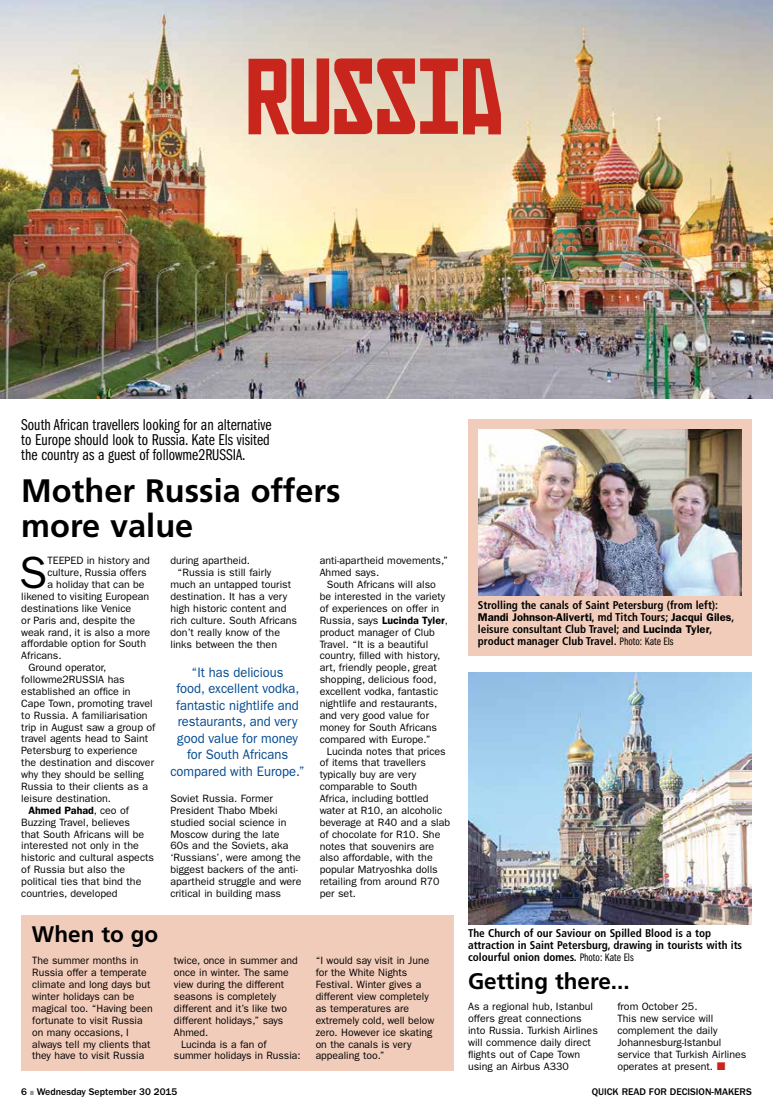
<style>
.page{position:relative;width:773px;height:1113px;background:#fff}
.page>*{position:absolute;margin:0;border:0;box-sizing:border-box;transform-origin:0 0}
.t1{font:45.25px "ITC Franklin Gothic Std";color:#000}
.t2{font:700 32.5px/35px "Frutiger LT Std";color:#000}
.t3{font:700 22.5px "Frutiger LT Std";color:#000}
.t4{font:16.25px/15px "ITC Franklin Gothic Std Bk Cp";color:#000;text-align:justify}
.t5{font:13.75px/16.5px "ITC Franklin Gothic Std";color:#004990;text-align:center;scale:.94 1}
.t6{font:700 condensed 11.25px/11.9px "Frutiger LT Std";color:#000}
.t7{font:10.62px/11.9px "ITC Franklin Gothic Std";color:#000}
.t8{font:600 10.62px "ITC Franklin Gothic Std";color:#000}
.t9{font:500 10px "ITC Franklin Gothic Std";color:#000}
.s1{font-weight:400}
.s2{font-weight:600}
.s3{font-family:"ITC Franklin Gothic Std";font-weight:600;font-stretch:normal}
.s4{font-family:"ITC Franklin Gothic Std Bk Cp";font-weight:400;font-stretch:normal}
.s5{color:#939598}
</style>
<div class="page">
<div style="left:21px;top:915px;width:433px;height:155px;background:#f2ccba"></div>
<img style="left:0;top:0;width:772px;height:399px">
<svg style="left:248px;top:58px;width:253px;height:76px;background:#d26a5d"></svg>
<img style="left:468px;top:672px;width:283px;height:252px">
<div style="left:468px;top:419px;width:283px;height:236px;background:#f2ccba"></div>
<img style="left:478px;top:429px;width:263px;height:166px">
<p class="t4" style="left:21px;top:417px;width:252px">South African travellers looking for an alternative to Europe should look to Russia. Kate Els visited the country as a guest of followme2RUSSIA.</p>
<p class="t2" style="left:21px;top:473px;width:321px">Mother Russia offers more value</p>
<p class="t1" style="left:19px;top:546px;width:30px">S</p>
<p class="t7" style="left:47px;top:555px;width:104px">TEEPED in history and</p>
<p class="t7" style="left:47px;top:566px;width:101px">culture, Russia offers</p>
<p class="t7" style="left:47px;top:578px;width:99px">a holiday that can be</p>
<p class="t7" style="left:21px;top:590px;width:129px">likened to visiting European</p>
<p class="t7" style="left:21px;top:602px;width:111px">destinations like Venice</p>
<p class="t7" style="left:21px;top:614px;width:115px">or Paris and, despite the</p>
<p class="t7" style="left:21px;top:626px;width:130px">weak rand, it is also a more</p>
<p class="t7" style="left:21px;top:638px;width:126px">affordable option for South</p>
<p class="t7" style="left:21px;top:650px;width:42px">Africans.</p>
<p class="t7" style="left:28px;top:661px;width:79px">Ground operator,</p>
<p class="t7" style="left:21px;top:673px;width:105px">followme2RUSSIA has</p>
<p class="t7" style="left:21px;top:685px;width:111px">established an office in</p>
<p class="t7" style="left:21px;top:697px;width:133px">Cape Town, promoting travel</p>
<p class="t7" style="left:21px;top:709px;width:128px">to Russia. A familiarisation</p>
<p class="t7" style="left:21px;top:721px;width:136px">trip in August saw a group of</p>
<p class="t7" style="left:21px;top:733px;width:128px">travel agents head to Saint</p>
<p class="t7" style="left:21px;top:745px;width:118px">Petersburg to experience</p>
<p class="t7" style="left:21px;top:757px;width:134px">the destination and discover</p>
<p class="t7" style="left:21px;top:768px;width:124px">why they should be selling</p>
<p class="t7" style="left:21px;top:780px;width:128px">Russia to their clients as a</p>
<p class="t7" style="left:21px;top:792px;width:91px">leisure destination.</p>
<p class="t8" style="left:28px;top:804px;width:102px">Ahmed Pahad<span class="s1">, ceo of</span></p>
<p class="t7" style="left:21px;top:816px;width:110px">Buzzing Travel, believes</p>
<p class="t7" style="left:21px;top:828px;width:124px">that South Africans will be</p>
<p class="t7" style="left:21px;top:840px;width:119px">interested not only in the</p>
<p class="t7" style="left:21px;top:852px;width:134px">historic and cultural aspects</p>
<p class="t7" style="left:21px;top:863px;width:105px">of Russia but also the</p>
<p class="t7" style="left:21px;top:875px;width:122px">political ties that bind the</p>
<p class="t7" style="left:21px;top:887px;width:98px">countries, developed</p>
<p class="t7" style="left:170px;top:555px;width:81px">during apartheid.</p>
<p class="t7" style="left:177px;top:567px;width:95px">“Russia is still fairly</p>
<p class="t7" style="left:170px;top:578px;width:122px">much an untapped tourist</p>
<p class="t7" style="left:170px;top:590px;width:118px">destination. It has a very</p>
<p class="t7" style="left:170px;top:602px;width:117px">high historic content and</p>
<p class="t7" style="left:170px;top:614px;width:128px">rich culture. South Africans</p>
<p class="t7" style="left:170px;top:626px;width:111px">don’t really know of the</p>
<p class="t7" style="left:170px;top:638px;width:108px">links between the then</p>
<p class="t5" style="left:170px;top:664px;width:144px">“It has delicious<br>food, excellent vodka, fantastic nightlife and restaurants, and very good value for money for South Africans compared with Europe.”</p>
<p class="t7" style="left:170px;top:792px;width:132px">Soviet Russia. Former<br>President Thabo Mbeki studied social science in<br>Moscow during the late<br>60s and the Soviets, aka ‘Russians’, were among the biggest backers of the anti&shy;apartheid struggle and were critical in building mass</p>
<p class="t3" style="left:32px;top:921px;width:128px">When to go</p>
<p class="t7" style="left:32px;top:955px;width:122px">The summer months in<br>Russia offer a temperate climate and long days but winter holidays can be magical too. “Having been fortunate to visit Russia on many occasions, I always tell my clients that they have to visit Russia</p>
<p class="t7" style="left:174px;top:955px;width:125px">twice, once in summer and</p>
<p class="t7" style="left:174px;top:966px;width:116px">once in winter. The same</p>
<p class="t7" style="left:174px;top:978px;width:112px">view during the different</p>
<p class="t7" style="left:174px;top:990px;width:104px">seasons is completely</p>
<p class="t7" style="left:174px;top:1002px;width:115px">different and it’s like two</p>
<p class="t7" style="left:174px;top:1014px;width:111px">different holidays,” says</p>
<p class="t7" style="left:174px;top:1026px;width:36px">Ahmed.</p>
<p class="t7" style="left:181px;top:1038px;width:87px">Lucinda is a fan of</p>
<p class="t7" style="left:174px;top:1050px;width:128px">summer holidays in Russia:</p>
<p class="t7" style="left:319px;top:555px;width:130px">anti-apartheid movements,”</p>
<p class="t7" style="left:319px;top:567px;width:61px">Ahmed says.</p>
<p class="t7" style="left:327px;top:578px;width:111px">South Africans will also</p>
<p class="t7" style="left:319px;top:590px;width:127px">be interested in the variety</p>
<p class="t7" style="left:319px;top:602px;width:121px">of experiences on offer in</p>
<p class="t7" style="left:319px;top:614px;width:130px">Russia, says <span class="s2">Lucinda Tyler</span>,</p>
<p class="t7" style="left:319px;top:626px;width:117px">product manager of Club</p>
<p class="t7" style="left:319px;top:638px;width:110px">Travel. “It is a beautiful</p>
<p class="t7" style="left:319px;top:650px;width:122px">country, filled with history,</p>
<p class="t7" style="left:319px;top:662px;width:119px">art, friendly people, great</p>
<p class="t7" style="left:319px;top:674px;width:118px">shopping, delicious food,</p>
<p class="t7" style="left:319px;top:685px;width:120px">excellent vodka, fantastic</p>
<p class="t7" style="left:319px;top:697px;width:119px">nightlife and restaurants,</p>
<p class="t7" style="left:319px;top:709px;width:111px">and very good value for</p>
<p class="t7" style="left:319px;top:721px;width:119px">money for South Africans</p>
<p class="t7" style="left:319px;top:733px;width:112px">compared with Europe.”</p>
<p class="t7" style="left:327px;top:745px;width:120px">Lucinda notes that prices</p>
<p class="t7" style="left:319px;top:757px;width:108px">of items that travellers</p>
<p class="t7" style="left:319px;top:769px;width:98px">typically buy are very</p>
<p class="t7" style="left:319px;top:780px;width:99px">comparable to South</p>
<p class="t7" style="left:319px;top:792px;width:110px">Africa, including bottled</p>
<p class="t7" style="left:319px;top:804px;width:124px">water at R10, an alcoholic</p>
<p class="t7" style="left:319px;top:816px;width:132px">beverage at R40 and a slab</p>
<p class="t7" style="left:319px;top:828px;width:122px">of chocolate for R10. She</p>
<p class="t7" style="left:319px;top:840px;width:116px">notes that souvenirs are</p>
<p class="t7" style="left:319px;top:852px;width:115px">also affordable, with the</p>
<p class="t7" style="left:319px;top:864px;width:120px">popular Matryoshka dolls</p>
<p class="t7" style="left:319px;top:875px;width:121px">retailing from around R70</p>
<p class="t7" style="left:319px;top:887px;width:38px">per set.</p>
<p class="t7" style="left:315px;top:955px;width:120px">“I would say visit in June for the White Nights<br>Festival. Winter gives a different view completely as temperatures are extremely cold, well below zero. However ice skating on the canals is very appealing too.”</p>
<p class="t6" style="left:477px;top:599px;width:258px">Strolling the canals of Saint Petersburg (from left):<br><span class="s3">Mandi Johnson-Aliverti</span>, md Titch Tours; <span class="s3">Jacqui Giles</span>, leisure consultant Club Travel; and <span class="s3">Lucinda Tyler</span>, product manager Club Travel. <span class="s4">Photo: Kate Els</span></p>
<p class="t6" style="left:468px;top:927px;width:275px">The Church of our Saviour on Spilled Blood is a top attraction in Saint Petersburg, drawing in tourists with its colourful onion domes. <span class="s4">Photo: Kate Els</span></p>
<p class="t3" style="left:468px;top:967px;width:163px">Getting there...</p>
<p class="t7" style="left:468px;top:1001px;width:131px">As a regional hub, Istanbul offers great connections into Russia. Turkish Airlines will commence daily direct flights out of Cape Town using an Airbus A330</p>
<p class="t7" style="left:617px;top:1001px;width:130px">from October 25.<br>This new service will complement the daily<br>Johannesburg-Istanbul service that Turkish Airlines operates at present.</p>
<p class="t9" style="left:21px;top:1086px;width:158px">6 <span class="s5">■</span> Wednesday September 30 2015</p>
<p class="t9" style="left:591px;top:1086px;width:161px">QUICK READ FOR DECISION-MAKERS</p>
</div>
